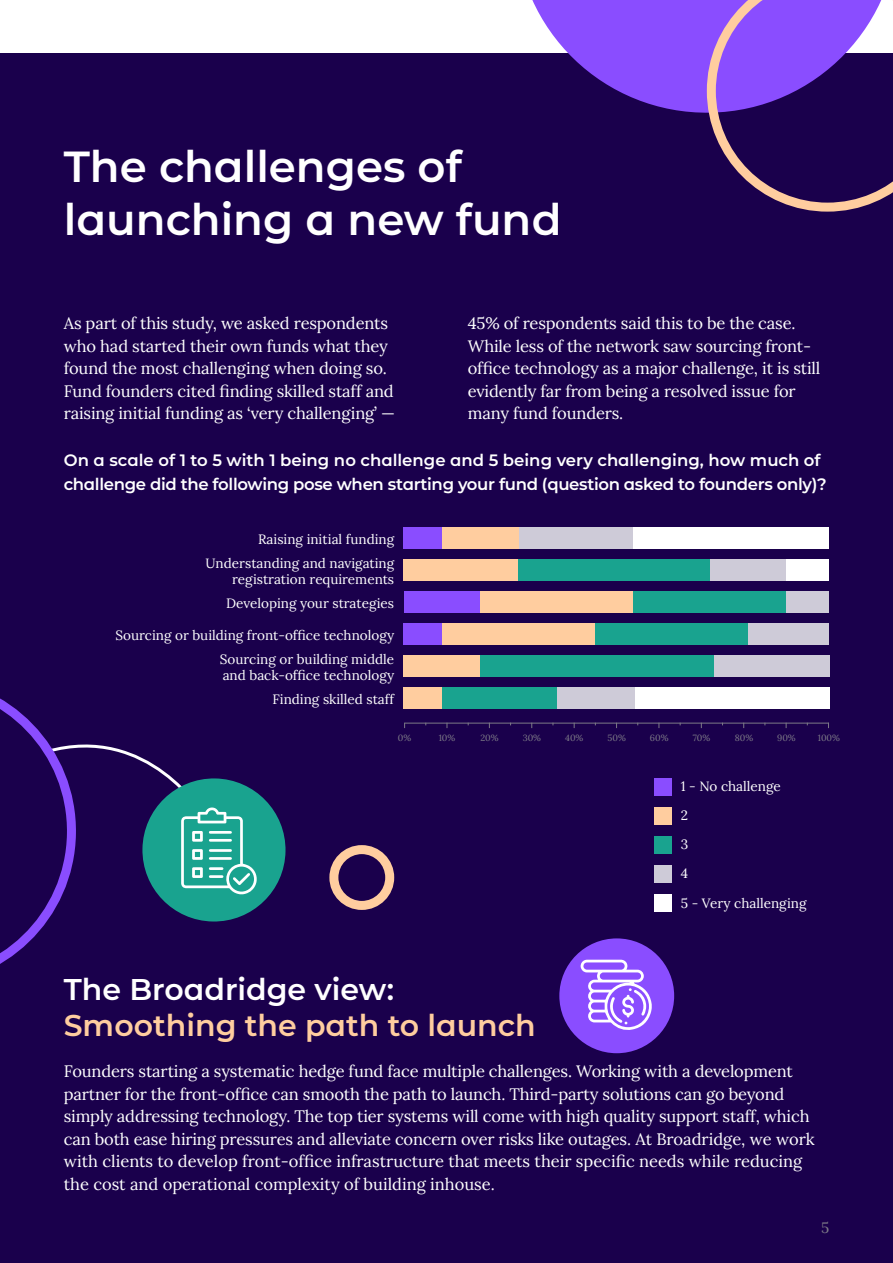
<style>
.page{position:relative;width:893px;height:1263px;background:#fff}
.page>*{position:absolute;margin:0;border:0;box-sizing:border-box;transform-origin:0 0}
.t1{font:43.5px/52.5px "Acuiti Montserrat";color:#fff}
.t2{font:30px/36px "Acuiti Montserrat";color:#ffcd9f}
.t3{font:16.5px/22.5px "Lora";letter-spacing:-.01em;color:#fff}
.t4{font:16.5px/24px "Acuiti Montserrat";letter-spacing:-.015em;color:#fff}
.t5{font:15px "Lora";color:#7d7a87}
.t6{font:13.5px/16.5px "Lora";color:#fff;text-align:right}
.t7{font:9px "Lora";color:#7d7a87}
.s1{color:#fff}
</style>
<div class="page">
<div style="left:0;top:54px;width:893px;height:1209px;background:#1a004c"></div>
<div style="left:559px;top:938px;width:115px;height:115px;background:#8a4dff;border-radius:50%"></div>
<svg style="left:581px;top:960px;width:71px;height:70px"></svg>
<div style="left:655px;top:778px;width:17px;height:17px;background:#8a4dff"></div>
<div style="left:655px;top:836px;width:17px;height:18px;background:#19a38f"></div>
<div style="left:655px;top:807px;width:17px;height:17px;background:#ffcd9f"></div>
<div style="left:655px;top:866px;width:17px;height:17px;background:#cecbd8"></div>
<div style="left:655px;top:895px;width:17px;height:17px;background:#fff"></div>
<div style="left:404px;top:591px;width:76px;height:21px;background:#8a4dff"></div>
<div style="left:404px;top:559px;width:115px;height:21px;background:#ffcd9f"></div>
<div style="left:404px;top:527px;width:38px;height:21px;background:#8a4dff"></div>
<div style="left:442px;top:623px;width:153px;height:21px;background:#ffcd9f"></div>
<div style="left:404px;top:623px;width:38px;height:21px;background:#8a4dff"></div>
<div style="left:595px;top:623px;width:153px;height:21px;background:#19a38f"></div>
<div style="left:480px;top:655px;width:234px;height:21px;background:#19a38f"></div>
<div style="left:442px;top:687px;width:115px;height:21px;background:#19a38f"></div>
<div style="left:748px;top:623px;width:81px;height:21px;background:#cecbd8"></div>
<div style="left:404px;top:655px;width:76px;height:21px;background:#ffcd9f"></div>
<div style="left:714px;top:655px;width:115px;height:21px;background:#cecbd8"></div>
<div style="left:404px;top:687px;width:38px;height:21px;background:#ffcd9f"></div>
<div style="left:557px;top:687px;width:78px;height:21px;background:#cecbd8"></div>
<div style="left:635px;top:687px;width:194px;height:21px;background:#fff"></div>
<div style="left:480px;top:591px;width:154px;height:21px;background:#ffcd9f"></div>
<div style="left:634px;top:591px;width:153px;height:21px;background:#19a38f"></div>
<div style="left:519px;top:559px;width:191px;height:21px;background:#19a38f"></div>
<div style="left:442px;top:527px;width:77px;height:21px;background:#ffcd9f"></div>
<div style="left:519px;top:527px;width:115px;height:21px;background:#cecbd8"></div>
<div style="left:787px;top:591px;width:42px;height:21px;background:#cecbd8"></div>
<div style="left:710px;top:559px;width:77px;height:21px;background:#cecbd8"></div>
<div style="left:787px;top:559px;width:42px;height:21px;background:#fff"></div>
<div style="left:634px;top:527px;width:195px;height:21px;background:#fff"></div>
<hr style="left:405px;top:723px;width:424px;height:1px;background:#7d7a87">
<svg style="left:514px;top:0;width:379px;height:212px"></svg>
<svg style="left:0;top:698px;width:286px;height:266px"></svg>
<div style="left:329px;top:845px;width:65px;height:65px;border:9px solid #ffcd9f;border-radius:50%"></div>
<p class="t1" style="left:64px;top:139px;width:499px">The challenges of launching a new fund</p>
<p class="t3" style="left:64px;top:311px;width:333px">As part of this study, we asked respondents who had started their own funds what they found the most challenging when doing so.<br>Fund founders cited finding skilled staff and raising initial funding as ‘very challenging’ —</p>
<p class="t3" style="left:468px;top:311px;width:354px">45% of respondents said this to be the case.<br>While less of the network saw sourcing front&shy;office technology as a major challenge, it is still evidently far from being a resolved issue for many fund founders.</p>
<p class="t4" style="left:64px;top:448px;width:764px">On a scale of 1 to 5 with 1 being no challenge and 5 being very challenging, how much of challenge did the following pose when starting your fund (question asked to founders only)?</p>
<p class="t6" style="left:258px;top:530px;width:138px">Raising initial funding</p>
<p class="t6" style="left:205px;top:554px;width:190px">Understanding and navigating registration requirements</p>
<p class="t6" style="left:226px;top:594px;width:170px">Developing your strategies</p>
<p class="t6" style="left:116px;top:626px;width:280px">Sourcing or building front-office technology</p>
<p class="t6" style="left:220px;top:650px;width:176px;text-align:left">Sourcing or building middle and back-office technology</p>
<p class="t6" style="left:273px;top:690px;width:123px">Finding skilled staff</p>
<p class="t7" style="left:398px;top:731px;width:15px">0%</p>
<p class="t7" style="left:439px;top:731px;width:18px">10%</p>
<p class="t7" style="left:480px;top:731px;width:20px">20%</p>
<p class="t7" style="left:523px;top:731px;width:20px">30%</p>
<p class="t7" style="left:565px;top:731px;width:20px">40%</p>
<p class="t7" style="left:608px;top:731px;width:20px">50%</p>
<p class="t7" style="left:650px;top:731px;width:20px">60%</p>
<p class="t7" style="left:693px;top:731px;width:19px">70%</p>
<p class="t7" style="left:735px;top:731px;width:20px">80%</p>
<p class="t7" style="left:777px;top:731px;width:20px">90%</p>
<p class="t7" style="left:818px;top:731px;width:24px">100%</p>
<p class="t6" style="left:681px;top:777px;width:102px">1 - No challenge</p>
<p class="t6" style="left:681px;top:806px;width:9px">2</p>
<p class="t6" style="left:681px;top:835px;width:9px">3</p>
<p class="t2" style="left:64px;top:969px;width:473px"><span class="s1">The Broadridge view:<br></span>Smoothing the path to launch</p>
<p class="t6" style="left:681px;top:864px;width:9px">4</p>
<p class="t6" style="left:681px;top:893px;width:127px">5 - Very challenging</p>
<p class="t3" style="left:64px;top:1059px;width:752px">Founders starting a systematic hedge fund face multiple challenges. Working with a development partner for the front-office can smooth the path to launch. Third-party solutions can go beyond simply addressing technology. The top tier systems will come with high quality support staff, which can both ease hiring pressures and alleviate concern over risks like outages. At Broadridge, we work with clients to develop front-office infrastructure that meets their specific needs while reducing the cost and operational complexity of building inhouse.</p>
<p class="t5" style="left:821px;top:1216px;width:10px">5</p>
</div>
